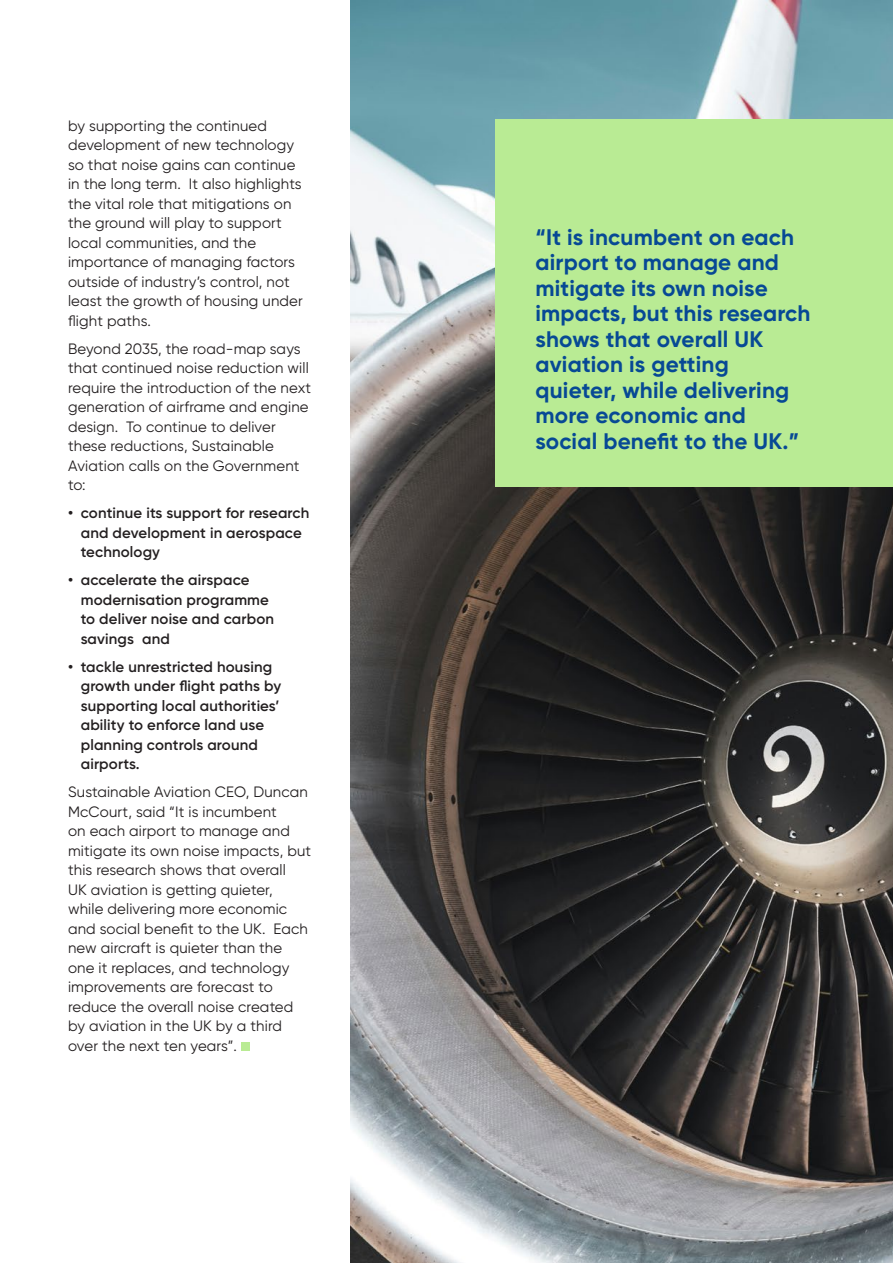
<style>
.page{position:relative;width:893px;height:1263px;background:#fff}
.page>*{position:absolute;margin:0;border:0;box-sizing:border-box;transform-origin:0 0}
.t1{font:700 22.5px/25.5px "Gilroy";letter-spacing:.01em;color:#074995}
.t2{font:15px/19.5px "Gilroy";letter-spacing:.01em;color:#231f20}
.t3{font:600 15px/19.5px "Gilroy";letter-spacing:.01em;color:#231f20}
</style>
<div class="page">
<div style="left:241px;top:1042px;width:9px;height:9px;background:#b9eb94"></div>
<img style="left:350px;top:0;width:543px;height:1263px">
<div style="left:495px;top:119px;width:398px;height:368px;background:#b9eb94"></div>
<p class="t2" style="left:68px;top:116px;width:236px">by supporting the continued development of new technology so that noise gains can continue in the long term. It also highlights the vital role that mitigations on the ground will play to support local communities, and the importance of managing factors outside of industry’s control, not least the growth of housing under flight paths.</p>
<p class="t2" style="left:68px;top:339px;width:245px">Beyond 2035, the road-map says that continued noise reduction will require the introduction of the next generation of airframe and engine design. To continue to deliver these reductions, Sustainable<br>Aviation calls on the Government to:</p>
<p class="t3" style="left:81px;top:503px;width:230px;text-indent:-13px">• continue its support for research and development in aerospace technology</p>
<p class="t3" style="left:81px;top:570px;width:195px;text-indent:-13px">• accelerate the airspace modernisation programme to deliver noise and carbon savings and</p>
<p class="t3" style="left:81px;top:657px;width:202px;text-indent:-13px">• tackle unrestricted housing growth under flight paths by supporting local authorities’ ability to enforce land use planning controls around airports.</p>
<p class="t2" style="left:68px;top:782px;width:245px">Sustainable Aviation CEO, Duncan<br>McCourt, said “It is incumbent<br>on each airport to manage and mitigate its own noise impacts, but this research shows that overall<br>UK aviation is getting quieter, while delivering more economic and social benefit to the UK. Each new aircraft is quieter than the one it replaces, and technology improvements are forecast to reduce the overall noise created by aviation in the UK by a third over the next ten years”.</p>
<p class="t1" style="left:535px;top:224px;width:277px">“It is incumbent on each airport to manage and mitigate its own noise impacts, but this research shows that overall UK aviation is getting quieter, while delivering more economic and social benefit to the UK.”</p>
</div>
